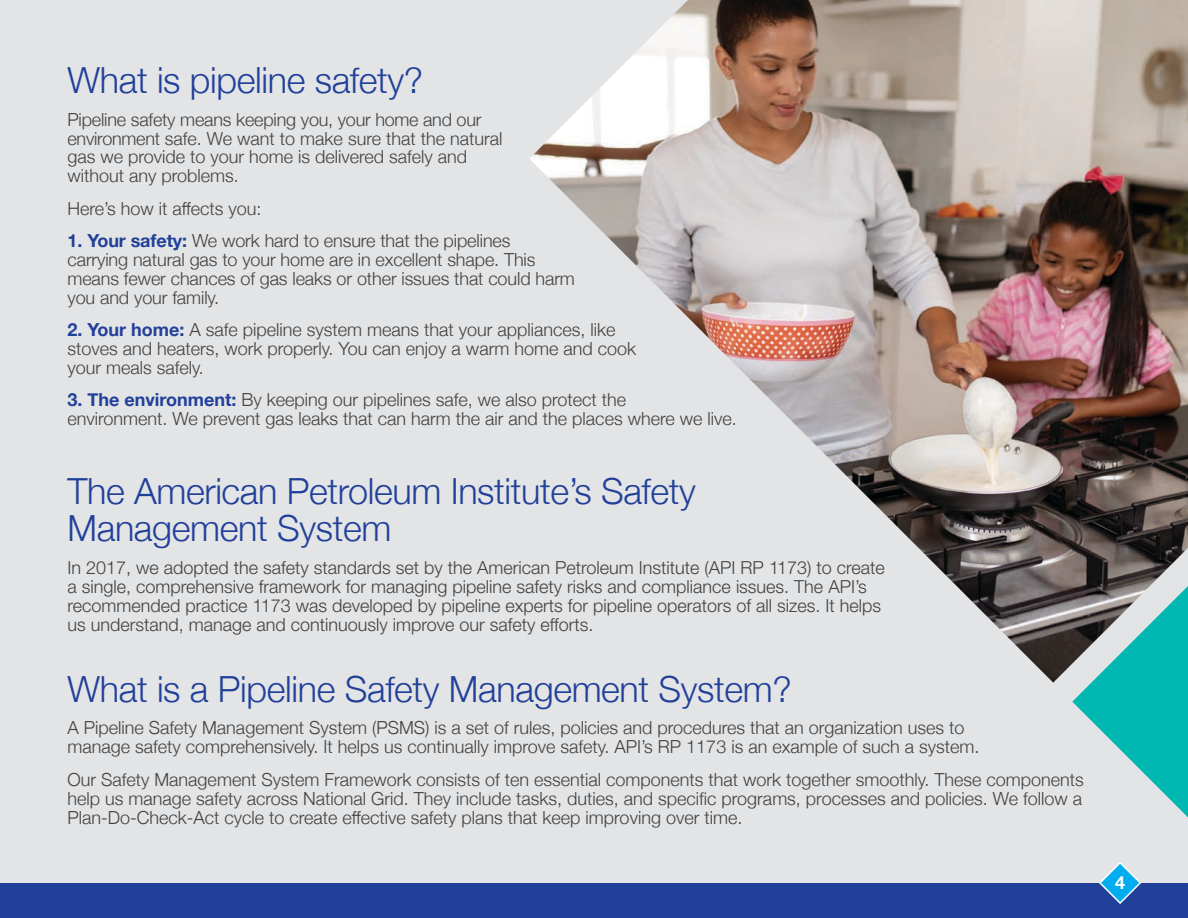
<style>
.page{position:relative;width:1188px;height:918px;background:#fff}
.page>*{position:absolute;margin:0;border:0;box-sizing:border-box;transform-origin:0 0}
.Heading{font:300 36px/37.8px "Helvetica Neue";letter-spacing:-.01em;color:#21409a}
.Body_copy{font:300 18px/18.9px "Helvetica Neue";color:#414142}
.Heading-2{font:300 18px/18.9px "Helvetica Neue LT Pro";color:#414142}
.t1{font:700 18px "Helvetica Neue";color:#fff}
.s1{font-weight:700;color:#21409a}
</style>
<div class="page">
<div style="left:0;top:0;width:1188px;height:883px;background:#e3e4e5"></div>
<div style="left:0;top:883px;width:1188px;height:35px;background:#21409a"></div>
<svg style="left:1098px;top:861px;width:44px;height:43px"></svg>
<svg style="left:1072px;top:683px;width:116px;height:134px"></svg>
<img style="left:529px;top:0;width:659px;height:683px">
<p class="Heading" style="left:68px;top:59px;width:357px">What is pipeline safety?</p>
<p class="Body_copy" style="left:68px;top:108px;width:436px">Pipeline safety means keeping you, your home and our environment safe. We want to make sure that the natural gas we provide to your home is delivered safely and without any problems.</p>
<p class="Body_copy" style="left:68px;top:198px;width:196px">Here’s how it affects you:</p>
<p class="Body_copy" style="left:68px;top:230px;width:509px"><span class="s1">1. Your safety:</span> We work hard to ensure that the pipelines carrying natural gas to your home are in excellent shape. This means fewer chances of gas leaks or other issues that could harm you and your family.</p>
<p class="Body_copy" style="left:68px;top:319px;width:570px"><span class="s1">2. Your home:</span> A safe pipeline system means that your appliances, like stoves and heaters, work properly. You can enjoy a warm home and cook your meals safely.</p>
<p class="Body_copy" style="left:68px;top:389px;width:671px"><span class="s1">3. The environment:</span> By keeping our pipelines safe, we also protect the<br>environment. We prevent gas leaks that can harm the air and the places where we live.</p>
<p class="Heading" style="left:68px;top:469px;width:630px">The American Petroleum Institute’s Safety<br>Management System</p>
<p class="Heading-2" style="left:68px;top:558px;width:819px">In 2017, we adopted the safety standards set by the American Petroleum Institute (API RP 1173) to create a single, comprehensive framework for managing pipeline safety risks and compliance issues. The API’s recommended practice 1173 was developed by pipeline experts for pipeline operators of all sizes. It helps us understand, manage and continuously improve our safety efforts.</p>
<p class="Heading" style="left:68px;top:668px;width:726px">What is a Pipeline Safety Management System?</p>
<p class="Body_copy" style="left:68px;top:717px;width:913px">A Pipeline Safety Management System (PSMS) is a set of rules, policies and procedures that an organization uses to manage safety comprehensively. It helps us continually improve safety. API’s RP 1173 is an example of such a system.</p>
<p class="Body_copy" style="left:68px;top:769px;width:1018px;text-align:justify">Our Safety Management System Framework consists of ten essential components that work together smoothly. These components help us manage safety across National Grid. They include tasks, duties, and specific programs, processes and policies. We follow a Plan-Do-Check-Act cycle to create effective safety plans that keep improving over time.</p>
<p class="t1" style="left:1115px;top:869px;width:12px">4</p>
</div>
